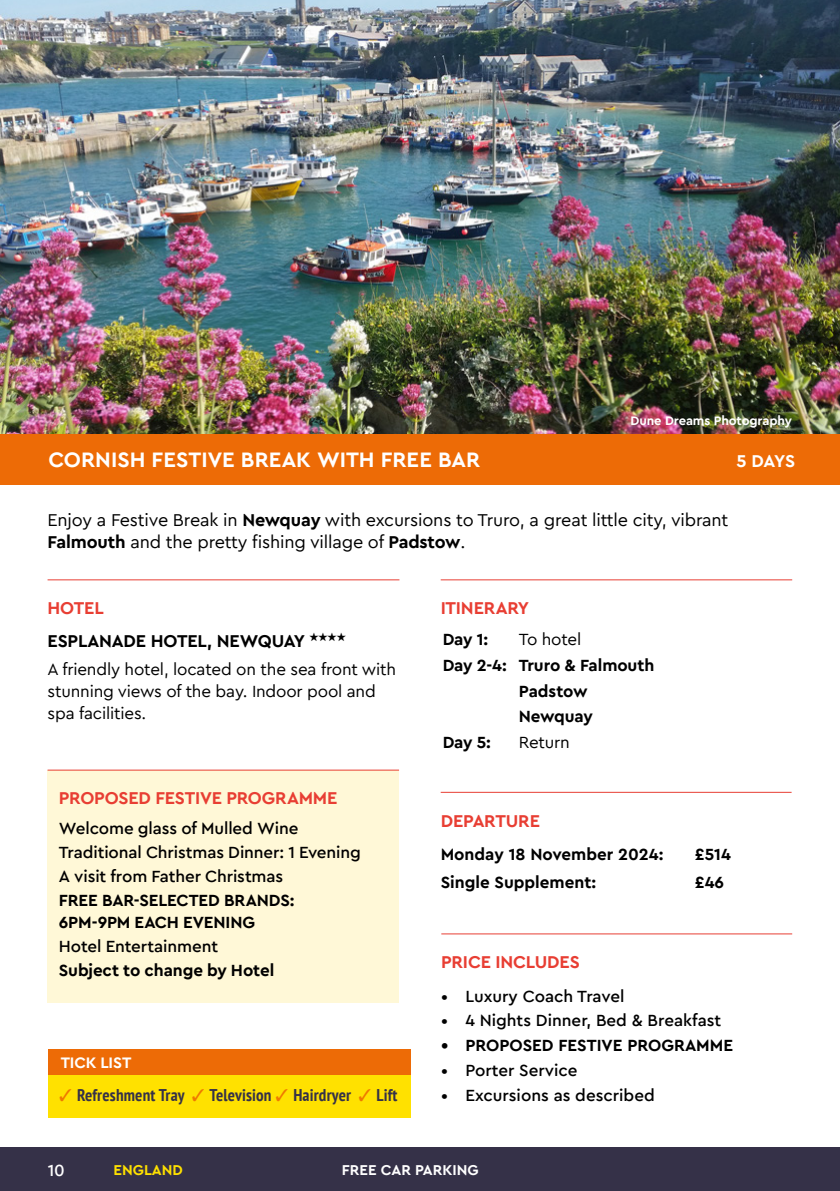
<style>
.page{position:relative;width:840px;height:1191px;background:#fff}
.page>*{position:absolute;margin:0;border:0;box-sizing:border-box;transform-origin:0 0}
.TOUR_destination{font:700 22px "Cera Pro Macmillan";color:#fff}
.TOUR_COPY{font:18px/22px "Cera Pro Macmillan";letter-spacing:-.01em;color:#000}
.ORANGE_HEADINGS{font:700 18px "Cera Pro Macmillan";letter-spacing:-.01em;color:#e83e33}
.Web_address_Hotel{font:700 18px "Cera Pro Macmillan";letter-spacing:-.01em;color:#000}
.TOUR_destination-2{font:700 18px "Cera Pro Macmillan";color:#fff}
.Hotel_copy{font:500 17px "Cera Pro Macmillan";letter-spacing:-.005em;color:#000}
.Hotel_copy-2{font:17px/22px "Cera Pro Macmillan";letter-spacing:-.01em;color:#000}
.Hotel_copy-3{font:700 17px/22px "Cera Pro Macmillan";letter-spacing:-.005em;color:#000}
.DEPARTURE_COST_Copy{font:700 17px "Cera Pro Macmillan";color:#000}
.ITINERARY_copy{font:700 17px "Cera Pro Macmillan";letter-spacing:-.005em;color:#000}
.Tick_list_copy{font:700 condensed 17px "PT Sans";letter-spacing:.01em;color:#353148}
.ITINERARY_copy-2{font:17px "Cera Pro Macmillan";letter-spacing:-.01em;color:#000}
.t1{font:500 17px "Cera Pro Macmillan";color:#fff}
.Tick_list_heading{font:700 16px "Cera Pro Macmillan";letter-spacing:-.01em;color:#fff}
.Bottom_line_Left{font:700 15px "Cera Pro Macmillan";color:#fff}
.Bottom_line_Left-2{font:700 15px "Cera Pro Macmillan";color:#ffe100}
.WELCOME_PAGE_COPY{font:700 13px "Cera Pro Macmillan";letter-spacing:-.01em;color:#fff}
.s1{font-weight:700}
.s2{color:#ef7900}
</style>
<div class="page">
<div style="left:0;top:1147px;width:839px;height:44px;background:#353148"></div>
<img style="left:0;top:0;width:839px;height:434px">
<div style="left:0;top:434px;width:839px;height:51px;background:#ed6b06"></div>
<hr style="left:48px;top:579px;width:351px;height:1px;background:#e83e33">
<hr style="left:440px;top:792px;width:351px;height:1px;background:#e83e33">
<hr style="left:440px;top:579px;width:351px;height:1px;background:#e83e33">
<hr style="left:441px;top:933px;width:350px;height:1px;background:#e83e33">
<div style="left:48px;top:1075px;width:362px;height:43px;background:#ffe100"></div>
<div style="left:49px;top:1049px;width:361px;height:26px;background:#ed6b06"></div>
<div style="left:48px;top:770px;width:351px;height:232px;background:#fff8d7"></div>
<hr style="left:48px;top:769px;width:351px;height:1px;background:#e83e33">
<p class="WELCOME_PAGE_COPY" style="left:630px;top:410px;width:163px">Dune Dreams Photography</p>
<p class="TOUR_destination" style="left:48px;top:442px;width:433px">CORNISH FESTIVE BREAK WITH FREE BAR</p>
<p class="TOUR_destination-2" style="left:736px;top:446px;width:60px">5 DAYS</p>
<p class="TOUR_COPY" style="left:48px;top:508px;width:682px">Enjoy a Festive Break in <span class="s1">Newquay</span> with excursions to Truro, a great little city, vibrant<br><span class="s1">Falmouth</span> and the pretty fishing village of <span class="s1">Padstow</span>.</p>
<p class="ORANGE_HEADINGS" style="left:48px;top:594px;width:58px">HOTEL</p>
<p class="Web_address_Hotel" style="left:48px;top:627px;width:300px">ESPLANADE HOTEL, NEWQUAY ★★★★</p>
<p class="Hotel_copy-2" style="left:48px;top:657px;width:350px">A friendly hotel, located on the sea front with stunning views of the bay. Indoor pool and spa facilities.</p>
<p class="ORANGE_HEADINGS" style="left:59px;top:784px;width:280px">PROPOSED FESTIVE PROGRAMME</p>
<p class="Hotel_copy" style="left:59px;top:815px;width:241px">Welcome glass of Mulled Wine</p>
<p class="Hotel_copy" style="left:59px;top:839px;width:303px">Traditional Christmas Dinner: 1 Evening</p>
<p class="Hotel_copy" style="left:59px;top:863px;width:226px">A visit from Father Christmas</p>
<p class="Hotel_copy-3" style="left:59px;top:887px;width:237px">FREE BAR-SELECTED BRANDS:<br>6PM-9PM EACH EVENING</p>
<p class="Hotel_copy" style="left:59px;top:933px;width:161px">Hotel Entertainment</p>
<p class="Hotel_copy-3" style="left:59px;top:957px;width:217px">Subject to change by Hotel</p>
<p class="Tick_list_heading" style="left:61px;top:1050px;width:72px">TICK LIST</p>
<p class="ORANGE_HEADINGS" style="left:440px;top:594px;width:90px">ITINERARY</p>
<p class="ITINERARY_copy" style="left:442px;top:626px;width:47px">Day 1:</p>
<p class="ITINERARY_copy-2" style="left:518px;top:627px;width:64px">To hotel</p>
<p class="ITINERARY_copy" style="left:442px;top:652px;width:213px">Day 2-4: Truro &amp; Falmouth</p>
<p class="ITINERARY_copy" style="left:518px;top:677px;width:70px">Padstow</p>
<p class="ITINERARY_copy" style="left:518px;top:703px;width:76px">Newquay</p>
<p class="ITINERARY_copy" style="left:442px;top:729px;width:50px">Day 5:</p>
<p class="ITINERARY_copy-2" style="left:518px;top:729px;width:53px">Return</p>
<p class="ORANGE_HEADINGS" style="left:440px;top:806px;width:101px">DEPARTURE</p>
<p class="DEPARTURE_COST_Copy" style="left:440px;top:841px;width:224px">Monday 18 November 2024:</p>
<p class="DEPARTURE_COST_Copy" style="left:694px;top:841px;width:37px">£514</p>
<p class="DEPARTURE_COST_Copy" style="left:440px;top:868px;width:157px">Single Supplement:</p>
<p class="DEPARTURE_COST_Copy" style="left:694px;top:868px;width:31px">£46</p>
<p class="ORANGE_HEADINGS" style="left:441px;top:948px;width:140px">PRICE INCLUDES</p>
<p class="Hotel_copy" style="left:441px;top:982px;width:184px">• Luxury Coach Travel</p>
<p class="Hotel_copy" style="left:441px;top:1007px;width:281px">• 4 Nights Dinner, Bed &amp; Breakfast</p>
<p class="Hotel_copy-3" style="left:441px;top:1032px;width:293px">• PROPOSED FESTIVE PROGRAMME</p>
<p class="Hotel_copy" style="left:441px;top:1057px;width:137px">• Porter Service</p>
<p class="Tick_list_copy" style="left:59px;top:1083px;width:339px"><span class="s2">✓</span> Refreshment Tray <span class="s2">✓</span> Television <span class="s2">✓</span> Hairdryer <span class="s2">✓</span> Lift</p>
<p class="Hotel_copy" style="left:441px;top:1082px;width:215px">• Excursions as described</p>
<p class="t1" style="left:48px;top:1157px;width:19px">10</p>
<p class="Bottom_line_Left-2" style="left:113px;top:1158px;width:71px">ENGLAND</p>
<p class="Bottom_line_Left" style="left:341px;top:1158px;width:138px">FREE CAR PARKING</p>
</div>
